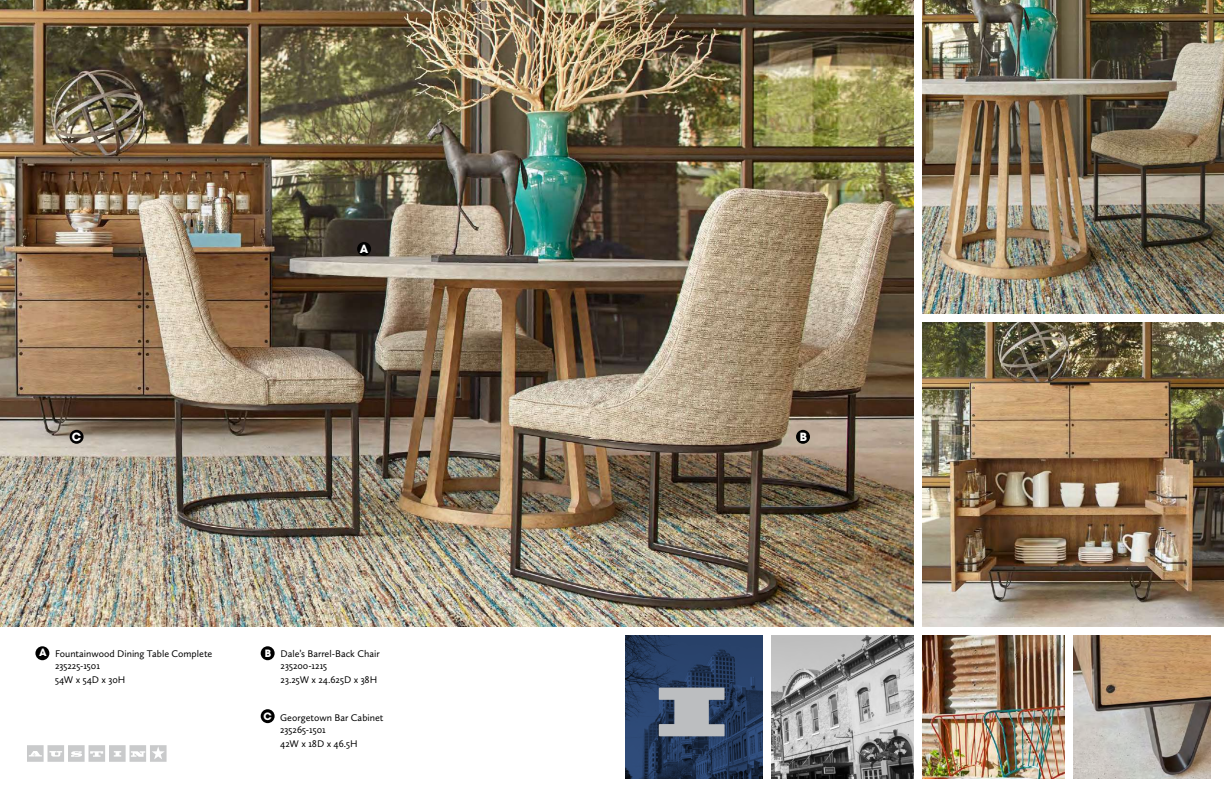
<style>
.page{position:relative;width:1224px;height:792px;background:#fff}
.page>*{position:absolute;margin:0;border:0;box-sizing:border-box;transform-origin:0 0}
.t1{font:65px "Blackoak Std";color:#bcbec0}
.t2{font:700 11.2px "Avant Garde";color:#fff}
.t3{font:10px/12px "Calluna Sans";color:#000}
.t4{font:700 10px "Avant Garde";color:#fff}
</style>
<div class="page">
<img style="left:0;top:0;width:914px;height:626px">
<svg style="left:27px;top:745px;width:140px;height:17px"></svg>
<div style="left:35px;top:646px;width:14px;height:14px;background:#000;border-radius:50%"></div>
<div style="left:261px;top:646px;width:14px;height:14px;background:#000;border-radius:50%"></div>
<div style="left:261px;top:709px;width:14px;height:14px;background:#000;border-radius:50%"></div>
<div style="left:357px;top:242px;width:14px;height:14px;background:#000;border-radius:50%"></div>
<div style="left:70px;top:430px;width:14px;height:14px;background:#000;border-radius:50%"></div>
<img style="left:922px;top:0;width:302px;height:313px">
<img style="left:922px;top:635px;width:142px;height:143px">
<img style="left:1073px;top:635px;width:137px;height:143px">
<img style="left:922px;top:322px;width:302px;height:304px">
<img style="left:772px;top:635px;width:142px;height:143px">
<svg style="left:626px;top:635px;width:137px;height:143px;background:#23395d"></svg>
<div style="left:796px;top:430px;width:14px;height:14px;background:#000;border-radius:50%"></div>
<p class="t2" style="left:72px;top:429px;width:11px">C</p>
<p class="t2" style="left:360px;top:241px;width:10px">A</p>
<p class="t4" style="left:39px;top:646px;width:9px">A</p>
<p class="t3" style="left:281px;top:648px;width:101px">Dale’s Barrel-Back Chair<br>235200-1215</p>
<p class="t3" style="left:281px;top:674px;width:98px">23.25W x 24.625D x 38H</p>
<p class="t4" style="left:265px;top:647px;width:8px">B</p>
<p class="t3" style="left:55px;top:647px;width:159px">Fountainwood Dining Table Complete<br>235225-1501</p>
<p class="t3" style="left:55px;top:673px;width:72px">54W x 54D x 30H</p>
<p class="t4" style="left:264px;top:710px;width:10px">C</p>
<p class="t3" style="left:280px;top:711px;width:105px">Georgetown Bar Cabinet<br>235265-1501</p>
<p class="t3" style="left:280px;top:737px;width:79px">42W x 18D x 46.5H</p>
<p class="t2" style="left:800px;top:429px;width:9px">B</p>
<h1 class="t1" style="left:657px;top:669px;width:70px">I</h1>
</div>
